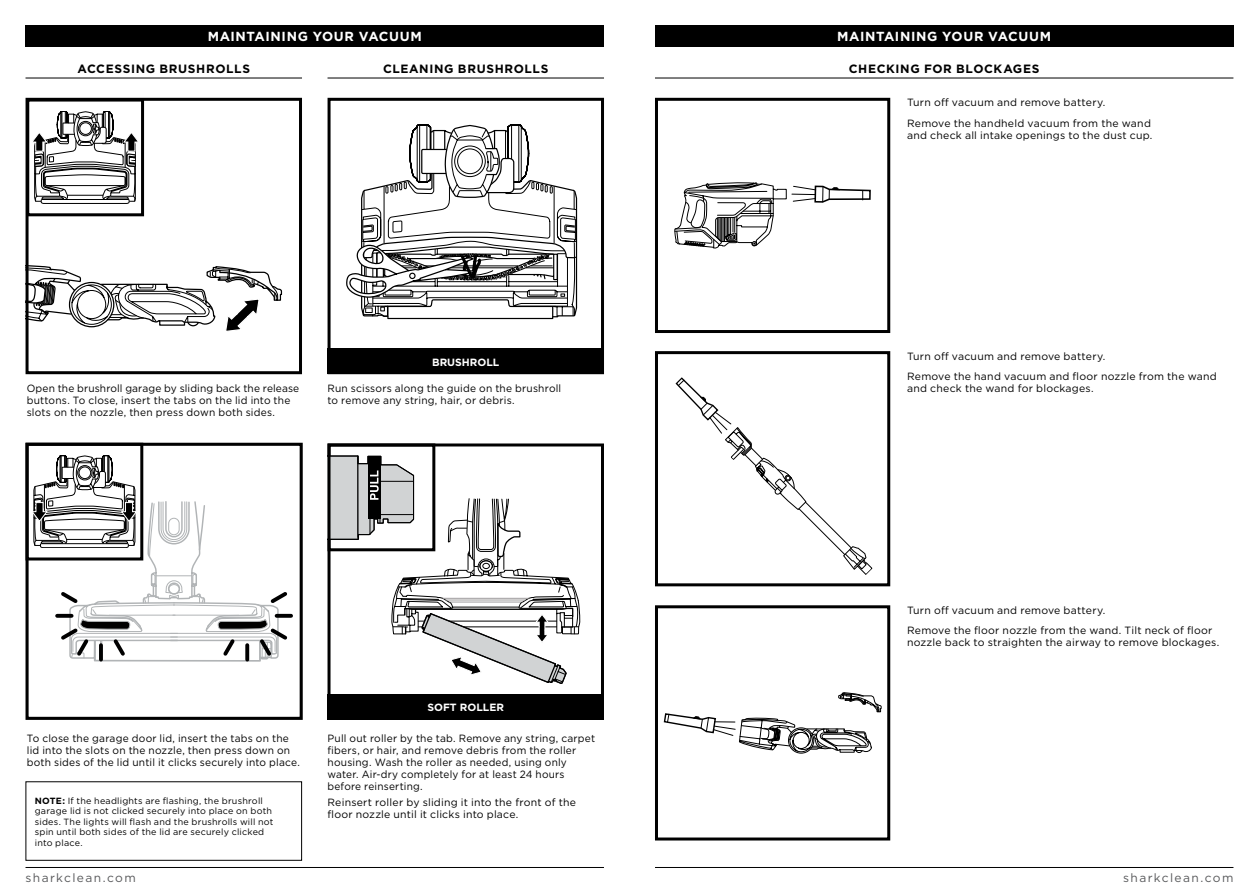
<style>
.page{position:relative;width:1259px;height:893px;background:#fff}
.page>*{position:absolute;margin:0;border:0;box-sizing:border-box;transform-origin:0 0}
.t1{font:700 13.2px "Gotham";letter-spacing:.045em;color:#fff}
.t2{font:700 12px "Gotham";letter-spacing:.055em;color:#000}
.t3{font:12px "Gotham";letter-spacing:.115em;color:#58595b}
.t4{font:10.5px/12px "Gotham";letter-spacing:.02em;color:#000}
.t5{font:700 10.5px "Gotham";color:#fff}
.t6{font:9px/10.5px "Gotham";letter-spacing:.025em;color:#000}
.s1{font-weight:700}
</style>
<div class="page">
<hr style="left:655px;top:867px;width:578px;height:1px;background:#000">
<hr style="left:26px;top:867px;width:578px;height:1px;background:#000">
<div style="left:26px;top:26px;width:578px;height:21px;background:#000"></div>
<div style="left:26px;top:98px;width:276px;height:276px;border:3px solid #000"></div>
<div style="left:26px;top:99px;width:118px;height:117px;border:3px solid #000"></div>
<svg style="left:346px;top:124px;width:231px;height:195px"></svg>
<div style="left:327px;top:98px;width:277px;height:276px;border:3px solid #000"></div>
<div style="left:327px;top:443px;width:277px;height:277px;border:3px solid #000"></div>
<svg style="left:33px;top:111px;width:105px;height:93px"></svg>
<svg style="left:26px;top:265px;width:256px;height:68px"></svg>
<svg style="left:327px;top:455px;width:253px;height:229px"></svg>
<div style="left:327px;top:443px;width:108px;height:108px;border:3px solid #000"></div>
<hr style="left:26px;top:78px;width:276px;height:1px;background:#000">
<hr style="left:327px;top:78px;width:277px;height:1px;background:#000">
<div style="left:327px;top:349px;width:277px;height:25px;background:#000"></div>
<div style="left:327px;top:694px;width:277px;height:26px;background:#000"></div>
<div style="left:26px;top:781px;width:276px;height:80px;border:1px solid #000"></div>
<div style="left:26px;top:443px;width:277px;height:277px;border:3px solid #000"></div>
<div style="left:26px;top:443px;width:117px;height:117px;border:3px solid #000"></div>
<svg style="left:31px;top:455px;width:262px;height:207px"></svg>
<svg style="left:674px;top:182px;width:197px;height:66px"></svg>
<div style="left:655px;top:98px;width:235px;height:235px;border:3px solid #000"></div>
<svg style="left:675px;top:377px;width:198px;height:198px"></svg>
<div style="left:655px;top:351px;width:235px;height:235px;border:3px solid #000"></div>
<svg style="left:664px;top:692px;width:217px;height:61px"></svg>
<div style="left:655px;top:605px;width:235px;height:235px;border:3px solid #000"></div>
<hr style="left:655px;top:78px;width:578px;height:1px;background:#000">
<div style="left:655px;top:26px;width:578px;height:21px;background:#000"></div>
<p class="t1" style="left:208px;top:28px;width:216px">MAINTAINING YOUR VACUUM</p>
<p class="t2" style="left:77px;top:61px;width:174px">ACCESSING BRUSHROLLS</p>
<p class="t2" style="left:383px;top:61px;width:167px">CLEANING BRUSHROLLS</p>
<p class="t4" style="left:27px;top:382px;width:274px">Open the brushroll garage by sliding back the release buttons. To close, insert the tabs on the lid into the slots on the nozzle, then press down both sides.</p>
<p class="t5" style="left:432px;top:355px;width:69px">BRUSHROLL</p>
<p class="t4" style="left:327px;top:382px;width:235px">Run scissors along the guide on the brushroll to remove any string, hair, or debris.</p>
<p class="t4" style="left:27px;top:731px;width:274px">To close the garage door lid, insert the tabs on the lid into the slots on the nozzle, then press down on both sides of the lid until it clicks securely into place.</p>
<p class="t6" style="left:35px;top:795px;width:240px"><span class="s1">NOTE:</span> If the headlights are flashing, the brushroll garage lid is not clicked securely into place on both sides. The lights will flash and the brushrolls will not spin until both sides of the lid are securely clicked into place.</p>
<p class="t5" style="left:427px;top:700px;width:78px">SOFT ROLLER</p>
<p class="t4" style="left:327px;top:731px;width:269px">Pull out roller by the tab. Remove any string, carpet fibers, or hair, and remove debris from the roller housing. Wash the roller as needed, using only water. Air-dry completely for at least 24 hours before reinserting.</p>
<p class="t4" style="left:327px;top:796px;width:250px">Reinsert roller by sliding it into the front of the floor nozzle until it clicks into place.</p>
<p class="t1" style="left:837px;top:28px;width:216px">MAINTAINING YOUR VACUUM</p>
<p class="t2" style="left:849px;top:61px;width:192px">CHECKING FOR BLOCKAGES</p>
<p class="t4" style="left:907px;top:92px;width:245px;line-height:20.5px">Turn off vacuum and remove battery.<br>Remove the handheld vacuum from the wand</p>
<p class="t4" style="left:907px;top:129px;width:247px">and check all intake openings to the dust cup.</p>
<p class="t4" style="left:907px;top:345px;width:311px;line-height:20.5px">Turn off vacuum and remove battery.<br>Remove the hand vacuum and floor nozzle from the wand</p>
<p class="t4" style="left:907px;top:382px;width:188px">and check the wand for blockages.</p>
<p class="t4" style="left:907px;top:599px;width:307px;line-height:20.5px">Turn off vacuum and remove battery.<br>Remove the floor nozzle from the wand. Tilt neck of floor</p>
<p class="t4" style="left:907px;top:636px;width:314px">nozzle back to straighten the airway to remove blockages.</p>
<p class="t3" style="left:26px;top:870px;width:112px">sharkclean.com</p>
<p class="t3" style="left:1123px;top:870px;width:112px">sharkclean.com</p>
</div>
